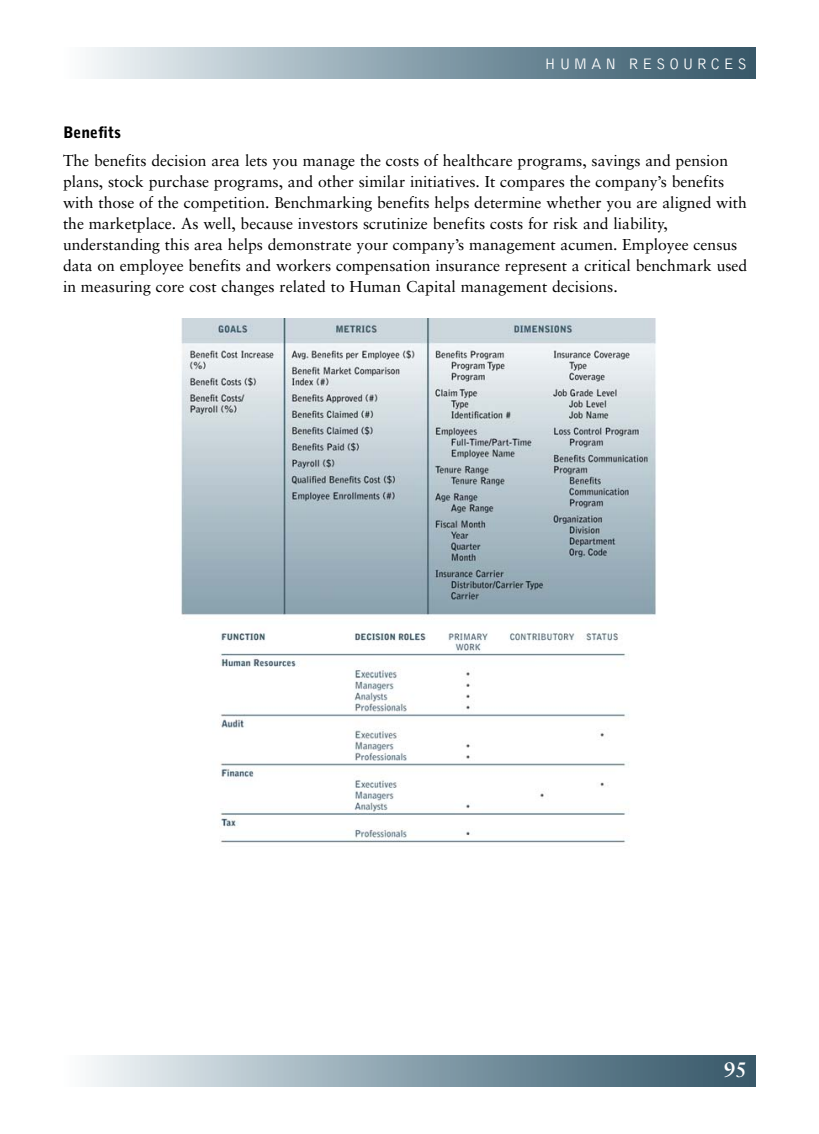
<style>
.page{position:relative;width:819px;height:1134px;background:#fff}
.page>*{position:absolute;margin:0;border:0;box-sizing:border-box;transform-origin:0 0}
.t1{font:700 21px "Sabon";color:#fff}
.t2{font:15.75px/21px "Sabon";color:#000}
.t3{font:300 15.75px "Bell Gothic";letter-spacing:.22em;color:#fff}
.t4{font:900 15.75px "Bell Gothic";color:#000}
</style>
<div class="page">
<img style="left:91px;top:47px;width:665px;height:32px">
<img style="left:91px;top:1055px;width:665px;height:32px">
<img style="left:181px;top:318px;width:475px;height:525px">
<p class="t3" style="left:545px;top:58px;width:204px">HUMAN RESOURCES</p>
<p class="t4" style="left:63px;top:126px;width:60px">Benefits</p>
<p class="t2" style="left:63px;top:151px;width:686px">The benefits decision area lets you manage the costs of healthcare programs, savings and pension plans, stock purchase programs, and other similar initiatives. It compares the company’s benefits with those of the competition. Benchmarking benefits helps determine whether you are aligned with the marketplace. As well, because investors scrutinize benefits costs for risk and liability, understanding this area helps demonstrate your company’s management acumen. Employee census data on employee benefits and workers compensation insurance represent a critical benchmark used in measuring core cost changes related to Human Capital management decisions.</p>
<h1 class="t1" style="left:724px;top:1061px;width:25px">95</h1>
</div>
